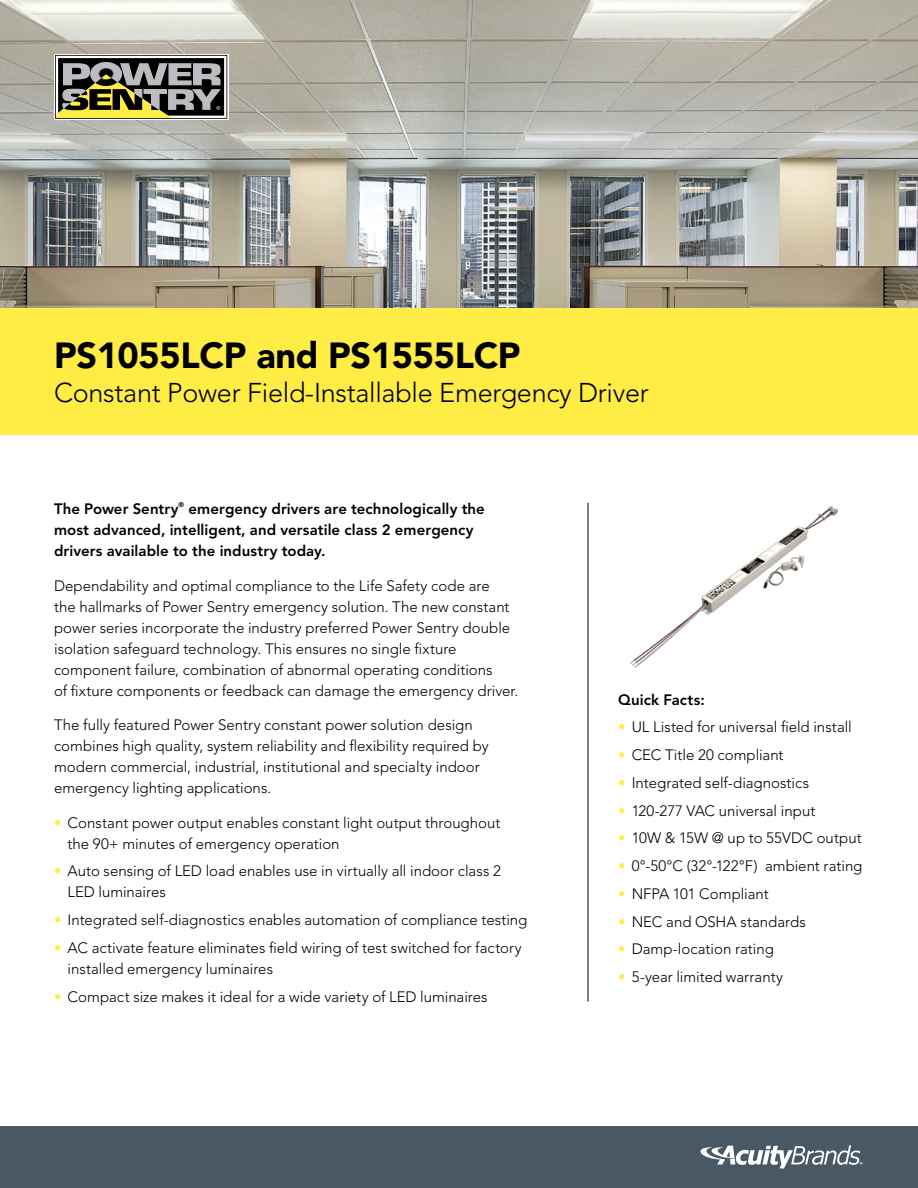
<style>
.page{position:relative;width:918px;height:1188px;background:#fff}
.page>*{position:absolute;margin:0;border:0;box-sizing:border-box;transform-origin:0 0}
.t1{font:900 36px "Avenir LT Std";letter-spacing:-.01em;color:#000}
.t2{font:300 27px "Avenir LT Std";letter-spacing:-.01em;color:#000}
.t3{font:300 15px/21px "Avenir LT Std";color:#000}
.t4{font:800 15px/21px "Avenir LT Std";letter-spacing:.005em;color:#000}
.t5{font:800 7.05px "Avenir LT Std";color:#000}
.s1{color:#ffed46}
</style>
<div class="page">
<img style="left:0;top:0;width:918px;height:308px">
<svg style="left:54px;top:54px;width:174px;height:66px"></svg>
<svg style="left:55px;top:55px;width:172px;height:64px;background:#716f59"></svg>
<div style="left:0;top:308px;width:918px;height:127px;background:#ffed46"></div>
<hr style="left:588px;top:503px;width:1px;height:499px;background:#000">
<div style="left:0;top:1126px;width:918px;height:62px;background:#485865"></div>
<svg style="left:700px;top:1145px;width:162px;height:23px"></svg>
<img style="left:629px;top:506px;width:209px;height:162px">
<h1 class="t1" style="left:54px;top:333px;width:468px">PS1055LCP and PS1555LCP</h1>
<h2 class="t2" style="left:54px;top:377px;width:596px">Constant Power Field-Installable Emergency Driver</h2>
<p class="t4" style="left:54px;top:498px;width:126px">The Power Sentry</p>
<p class="t5" style="left:179px;top:501px;width:7px">®</p>
<p class="t4" style="left:54px;top:498px;width:432px;text-indent:134px">emergency drivers are technologically the most advanced, intelligent, and versatile class 2 emergency drivers available to the industry today.</p>
<p class="t3" style="left:54px;top:575px;width:466px">Dependability and optimal compliance to the Life Safety code are<br>the hallmarks of Power Sentry emergency solution. The new constant power series incorporate the industry preferred Power Sentry double isolation safeguard technology. This ensures no single fixture component failure, combination of abnormal operating conditions<br>of fixture components or feedback can damage the emergency driver.</p>
<p class="t3" style="left:54px;top:715px;width:436px">The fully featured Power Sentry constant power solution design combines high quality, system reliability and flexibility required by modern commercial, industrial, institutional and specialty indoor emergency lighting applications.</p>
<p class="t3" style="left:68px;top:812px;width:434px;text-indent:-13px"><span class="s1">•</span> Constant power output enables constant light output throughout the 90+ minutes of emergency operation</p>
<p class="t3" style="left:68px;top:861px;width:435px;text-indent:-13px"><span class="s1">•</span> Auto sensing of LED load enables use in virtually all indoor class 2<br>LED luminaires</p>
<p class="t3" style="left:54px;top:910px;width:475px"><span class="s1">•</span> Integrated self-diagnostics enables automation of compliance testing</p>
<p class="t3" style="left:68px;top:937px;width:456px;text-indent:-14px"><span class="s1">•</span> AC activate feature eliminates field wiring of test switched for factory installed emergency luminaires</p>
<p class="t3" style="left:54px;top:986px;width:435px"><span class="s1">•</span> Compact size makes it ideal for a wide variety of LED luminaires</p>
<p class="t4" style="left:618px;top:689px;width:88px">Quick Facts:</p>
<p class="t3" style="left:618px;top:717px;width:235px"><span class="s1">•</span> UL Listed for universal field install</p>
<p class="t3" style="left:618px;top:745px;width:167px"><span class="s1">•</span> CEC Title 20 compliant</p>
<p class="t3" style="left:618px;top:772px;width:192px"><span class="s1">•</span> Integrated self-diagnostics</p>
<p class="t3" style="left:618px;top:800px;width:199px"><span class="s1">•</span> 120-277 VAC universal input</p>
<p class="t3" style="left:618px;top:828px;width:245px"><span class="s1">•</span> 10W &amp; 15W @ up to 55VDC output</p>
<p class="t3" style="left:618px;top:856px;width:246px"><span class="s1">•</span> 0°-50°C (32°-122°F) ambient rating</p>
<p class="t3" style="left:618px;top:883px;width:152px"><span class="s1">•</span> NFPA 101 Compliant</p>
<p class="t3" style="left:618px;top:911px;width:189px"><span class="s1">•</span> NEC and OSHA standards</p>
<p class="t3" style="left:618px;top:939px;width:157px"><span class="s1">•</span> Damp-location rating</p>
<p class="t3" style="left:618px;top:967px;width:166px"><span class="s1">•</span> 5-year limited warranty</p>
</div>
